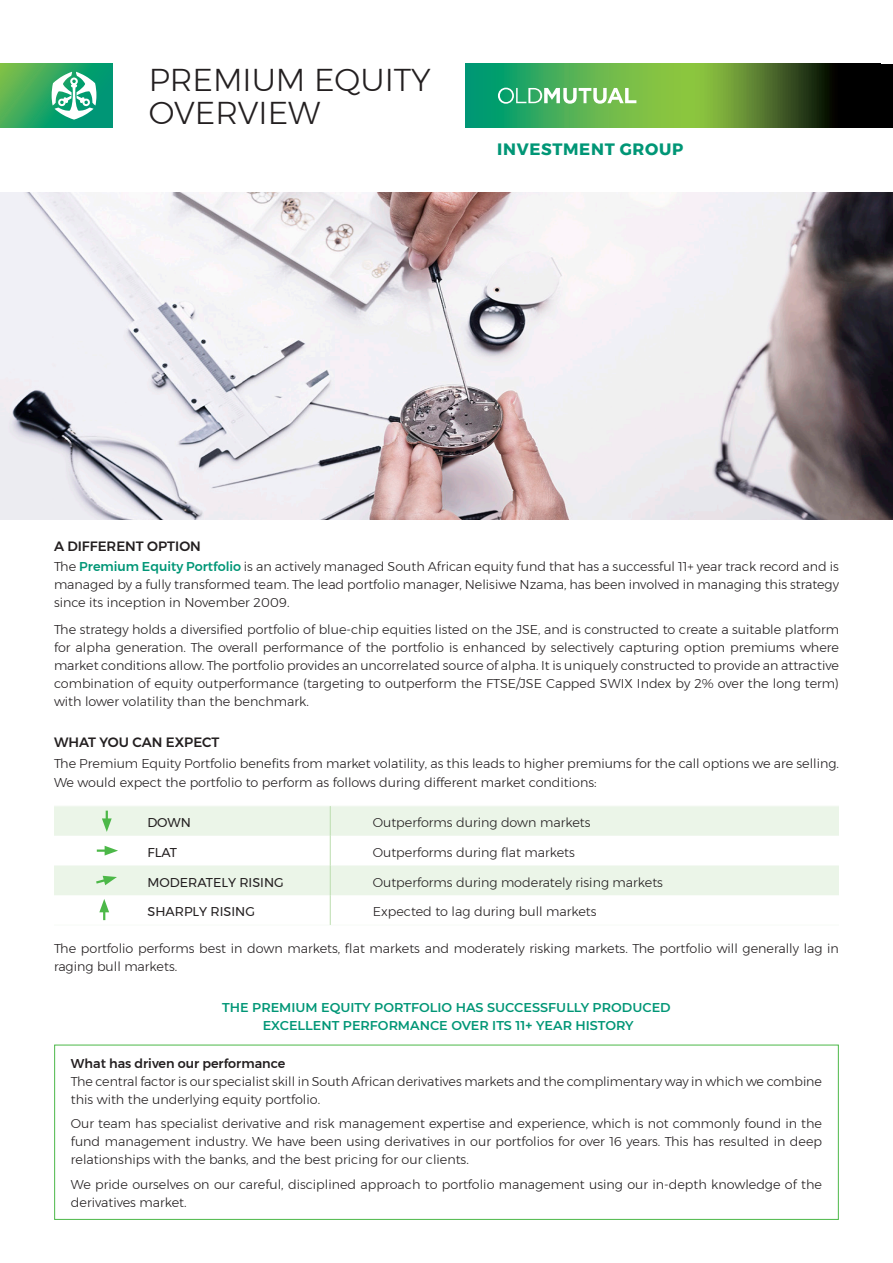
<style>
.page{position:relative;width:893px;height:1263px;background:#fff}
.page>*{position:absolute;margin:0;border:0;box-sizing:border-box;transform-origin:0 0}
.Cover_heading{font:300 31.5px/33px "Montserrat";color:#231f20}
.t1{font:700 16.5px "Montserrat";letter-spacing:.04em;color:#009676}
.t2{font:500 13.5px "Montserrat";color:#231f20}
.t3{font:300 12.75px/18px "Montserrat";color:#231f20}
.t4{font:600 12.75px/18px "Montserrat";color:#009676;text-align:center}
.t5{font:12.75px "Montserrat";color:#231f20}
.t6{font:500 12.75px "Montserrat";color:#231f20}
.s1{font-weight:500;color:#009676}
</style>
<div class="page">
<svg style="left:0;top:64px;width:113px;height:64px;background:#30a762"></svg>
<svg style="left:52px;top:72px;width:44px;height:48px"></svg>
<svg style="left:466px;top:64px;width:413px;height:64px;background:#46853b"></svg>
<svg style="left:498px;top:88px;width:138px;height:16px"></svg>
<div style="left:879px;top:64px;width:14px;height:64px;background:#000"></div>
<svg style="left:54px;top:807px;width:785px;height:88px;fill:#ebf5e8"></svg>
<hr style="left:54px;top:806px;width:276px;height:1px;background:#f7fbf6">
<hr style="left:330px;top:806px;width:509px;height:1px;background:#f7fbf6">
<hr style="left:54px;top:925px;width:276px;height:1px;background:#f7fbf6">
<hr style="left:330px;top:925px;width:509px;height:1px;background:#f7fbf6">
<hr style="left:330px;top:806px;width:1px;height:30px;background:#bbddae">
<svg style="left:330px;top:836px;width:1px;height:29px"></svg>
<hr style="left:330px;top:865px;width:1px;height:30px;background:#bbddae">
<hr style="left:330px;top:895px;width:1px;height:30px;background:#bbddae">
<svg style="left:97px;top:846px;width:21px;height:9px"></svg>
<svg style="left:102px;top:811px;width:10px;height:21px"></svg>
<svg style="left:99px;top:899px;width:10px;height:21px"></svg>
<svg style="left:94px;top:876px;width:23px;height:9px"></svg>
<img style="left:1px;top:192px;width:891px;height:328px">
<p class="Cover_heading" style="left:149px;top:63px;width:284px">PREMIUM EQUITY<br>OVERVIEW</p>
<p class="t1" style="left:497px;top:136px;width:187px">INVESTMENT GROUP</p>
<p class="t2" style="left:54px;top:535px;width:148px">A DIFFERENT OPTION</p>
<p class="t3" style="left:54px;top:557px;width:786px;text-align:justify">The <span class="s1">Premium Equity Portfolio</span> is an actively managed South African equity fund that has a successful 11+ year track record and is managed by a fully transformed team. The lead portfolio manager, Nelisiwe Nzama, has been involved in managing this strategy since its inception in November 2009.</p>
<p class="t3" style="left:54px;top:620px;width:786px;text-align:justify">The strategy holds a diversified portfolio of blue-chip equities listed on the JSE, and is constructed to create a suitable platform for alpha generation. The overall performance of the portfolio is enhanced by selectively capturing option premiums where market conditions allow. The portfolio provides an uncorrelated source of alpha. It is uniquely constructed to provide an attractive combination of equity outperformance (targeting to outperform the FTSE/JSE Capped SWIX Index by 2% over the long term) with lower volatility than the benchmark.</p>
<p class="t2" style="left:54px;top:732px;width:167px">WHAT YOU CAN EXPECT</p>
<p class="t3" style="left:54px;top:753px;width:786px;line-height:19.5px">The Premium Equity Portfolio benefits from market volatility, as this leads to higher premiums for the call options we are selling.<br>We would expect the portfolio to perform as follows during different market conditions:</p>
<p class="t5" style="left:148px;top:813px;width:45px">DOWN</p>
<p class="t3" style="left:373px;top:813px;width:219px">Outperforms during down markets</p>
<p class="t5" style="left:148px;top:843px;width:31px">FLAT</p>
<p class="t3" style="left:373px;top:843px;width:204px">Outperforms during flat markets</p>
<p class="t5" style="left:148px;top:872px;width:138px">MODERATELY RISING</p>
<p class="t3" style="left:373px;top:873px;width:292px">Outperforms during moderately rising markets</p>
<p class="t5" style="left:148px;top:902px;width:109px">SHARPLY RISING</p>
<p class="t3" style="left:373px;top:902px;width:225px">Expected to lag during bull markets</p>
<p class="t3" style="left:54px;top:939px;width:786px">The portfolio performs best in down markets, flat markets and moderately risking markets. The portfolio will generally lag in raging bull markets.</p>
<p class="t4" style="left:222px;top:997px;width:450px">THE PREMIUM EQUITY PORTFOLIO HAS SUCCESSFULLY PRODUCED<br>EXCELLENT PERFORMANCE OVER ITS 11+ YEAR HISTORY</p>
<p class="t6" style="left:71px;top:1053px;width:216px">What has driven our performance</p>
<p class="t3" style="left:71px;top:1072px;width:753px">The central factor is our specialist skill in South African derivatives markets and the complimentary way in which we combine this with the underlying equity portfolio.</p>
<p class="t3" style="left:71px;top:1115px;width:753px;text-align:justify">Our team has specialist derivative and risk management expertise and experience, which is not commonly found in the fund management industry. We have been using derivatives in our portfolios for over 16 years. This has resulted in deep relationships with the banks, and the best pricing for our clients.</p>
<p class="t3" style="left:71px;top:1175px;width:753px">We pride ourselves on our careful, disciplined approach to portfolio management using our in-depth knowledge of the derivatives market.</p>
</div>
